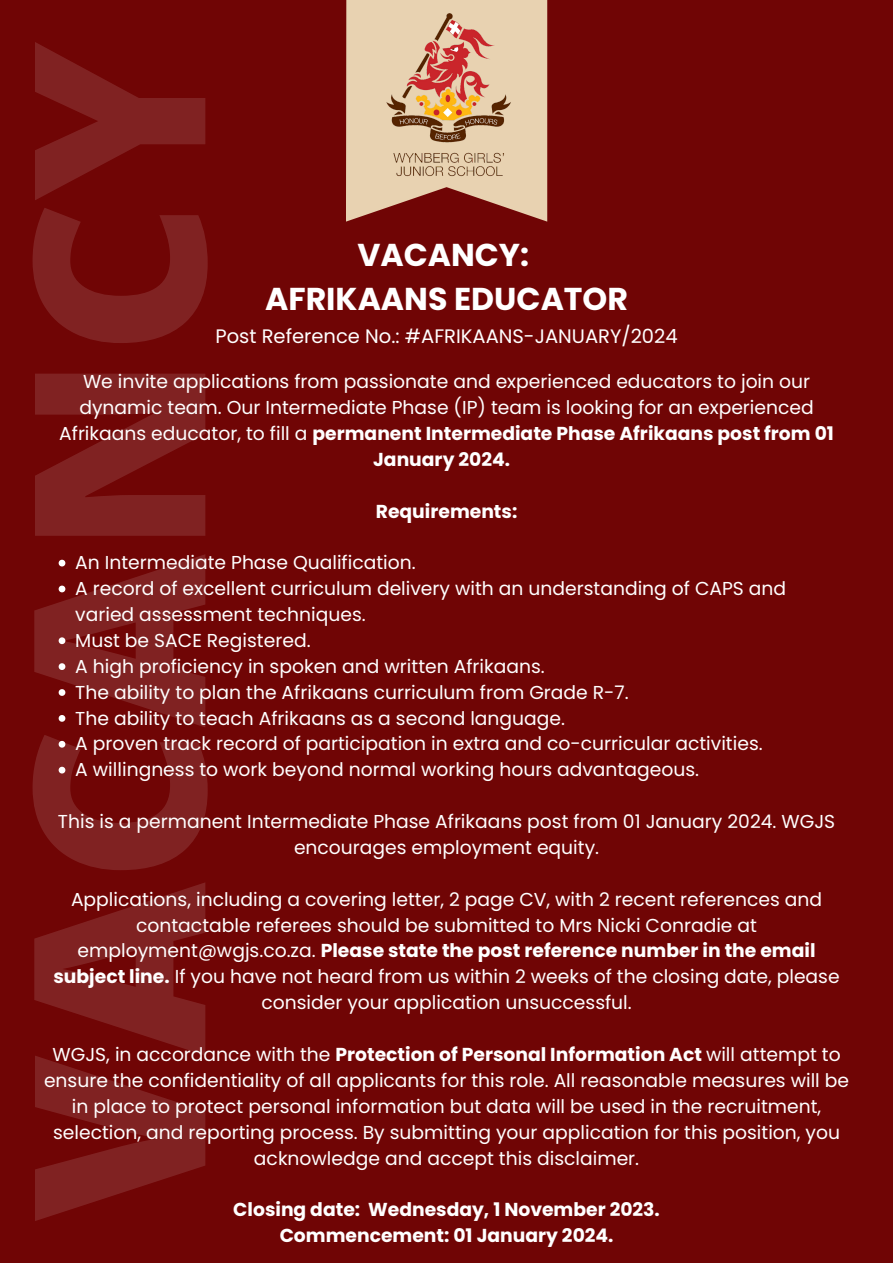
<style>
.page{position:relative;width:893px;height:1263px;background:#700505}
.page>*{position:absolute;margin:0;border:0;box-sizing:border-box;transform-origin:0 0}
.t1{font:800 238.58px "Open Sans";color:#fff}
.t2{font:700 31.65px "Poppins";color:#fff}
.t3{font:19.5px "Poppins";color:#fff}
.t4{font:18.75px/25.9px "Poppins";color:#fff;text-align:center}
.t5{font:700 18.75px "Poppins";color:#fff}
.s1{font-weight:700}
</style>
<div class="page">
<svg style="left:346px;top:0;width:201px;height:222px"></svg>
<img style="left:380px;top:8px;width:133px;height:174px">
<svg style="left:59px;top:560px;width:6px;height:6px"></svg>
<svg style="left:59px;top:586px;width:6px;height:6px"></svg>
<svg style="left:59px;top:637px;width:6px;height:7px"></svg>
<svg style="left:59px;top:663px;width:6px;height:7px"></svg>
<svg style="left:59px;top:689px;width:6px;height:7px"></svg>
<svg style="left:59px;top:715px;width:6px;height:7px"></svg>
<svg style="left:59px;top:741px;width:6px;height:7px"></svg>
<svg style="left:59px;top:767px;width:6px;height:6px"></svg>
<h1 class="t1" style="left:-49px;top:1221px;width:1181px;rotate:-90deg">VACANCY</h1>
<p class="t2" style="left:357px;top:233px;width:173px">VACANCY:</p>
<p class="t2" style="left:265px;top:277px;width:364px">AFRIKAANS EDUCATOR</p>
<p class="t3" style="left:215px;top:323px;width:464px">Post Reference No.: #AFRIKAANS-JANUARY/2024</p>
<p class="t4" style="left:59px;top:369px;width:776px">We invite applications from passionate and experienced educators to join our dynamic team. Our Intermediate Phase (IP) team is looking for an experienced Afrikaans educator, to fill a <span class="s1">permanent Intermediate Phase Afrikaans post from 01<br>January 2024.</span></p>
<p class="t5" style="left:376px;top:498px;width:143px">Requirements:</p>
<p class="t4" style="left:75px;top:550px;width:342px">An Intermediate Phase Qualification.</p>
<p class="t4" style="left:75px;top:576px;width:712px;text-align:left">A record of excellent curriculum delivery with an understanding of CAPS and varied assessment techniques.</p>
<p class="t4" style="left:75px;top:627px;width:237px">Must be SACE Registered.</p>
<p class="t4" style="left:75px;top:653px;width:471px">A high proficiency in spoken and written Afrikaans.</p>
<p class="t4" style="left:75px;top:679px;width:555px">The ability to plan the Afrikaans curriculum from Grade R-7.</p>
<p class="t4" style="left:75px;top:705px;width:491px">The ability to teach Afrikaans as a second language.</p>
<p class="t4" style="left:75px;top:731px;width:689px">A proven track record of participation in extra and co-curricular activities.</p>
<p class="t4" style="left:75px;top:757px;width:625px">A willingness to work beyond normal working hours advantageous.</p>
<p class="t4" style="left:58px;top:808px;width:779px">This is a permanent Intermediate Phase Afrikaans post from 01 January 2024. WGJS encourages employment equity.</p>
<p class="t4" style="left:53px;top:886px;width:787px">Applications, including a covering letter, 2 page CV, with 2 recent references and contactable referees should be submitted to Mrs Nicki Conradie at employment@wgjs.co.za. <span class="s1">Please state the post reference number in the email subject line.</span> If you have not heard from us within 2 weeks of the closing date, please consider your application unsuccessful.</p>
<p class="t4" style="left:44px;top:1041px;width:806px">WGJS, in accordance with the <span class="s1">Protection of Personal Information Act</span> will attempt to ensure the confidentiality of all applicants for this role. All reasonable measures will be in place to protect personal information but data will be used in the recruitment, selection, and reporting process. By submitting your application for this position, you acknowledge and accept this disclaimer.</p>
<p class="t5" style="left:233px;top:1196px;width:428px">Closing date: Wednesday, 1 November 2023.</p>
<p class="t5" style="left:280px;top:1222px;width:335px">Commencement: 01 January 2024.</p>
</div>
